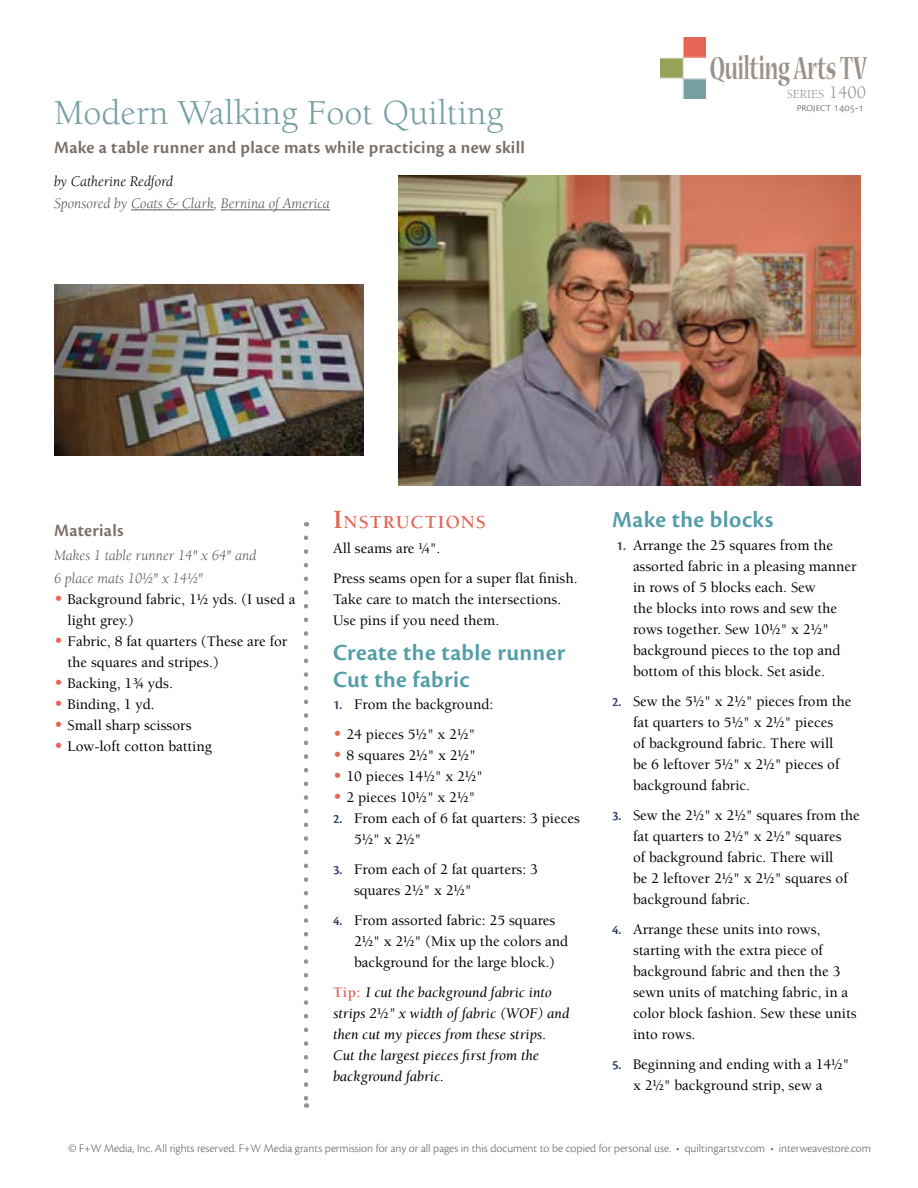
<style>
.page{position:relative;width:918px;height:1188px;background:#fff}
.page>*{position:absolute;margin:0;border:0;box-sizing:border-box;transform-origin:0 0}
.t1{font:36px "Berkeley Std";color:#789fa4}
.t2{font:700 expanded 35.4px "Nueva Std";color:#9a918a;scale:.5 1}
.t3{font:600 24px/27px "Cronos Pro";letter-spacing:.015em;color:#549ca9}
.t4{font:700 18.9px "Berkeley Std";letter-spacing:.055em;color:#e56657}
.t5{font:600 18px "Cronos Pro";letter-spacing:.015em;color:#796e68}
.t6{font:500 15px/21px "Berkeley Std";color:#000}
.t7{font:italic 15px/21px "Berkeley Std";color:#000}
.t8{font:italic 15px/22.5px "Berkeley Std";color:#58595b}
.t9{font:italic 15px "Berkeley Std";color:#000}
.t10{font:12.6px "Berkeley Std";color:#9a918a}
.t11{font:300 12px "Cronos Pro";color:#58595b}
.s1{font-size:18px}
.s2{font-size:18px;color:#e56657}
.s3{font-size:27px}
.s4{font-family:"Cronos Pro";font-weight:600;font-size:13.5px;color:#2f4167}
.s5{font-weight:700;font-style:normal;color:#e56657}
.s6{font-weight:500;font-style:normal}
</style>
<div class="page">
<hr style="left:131px;top:210px;width:83px;height:1px;background:#58595b">
<hr style="left:221px;top:210px;width:109px;height:1px;background:#58595b">
<svg style="left:304px;top:538px;width:4px;height:570px"></svg>
<img style="left:399px;top:176px;width:462px;height:310px">
<img style="left:55px;top:284px;width:309px;height:171px">
<img style="left:661px;top:38px;width:45px;height:60px">
<h1 class="t1" style="left:54px;top:94px;width:451px">Modern Walking Foot Quilting</h1>
<p class="t5" style="left:54px;top:137px;width:472px">Make a table runner and place mats while practicing a new skill</p>
<p class="t9" style="left:54px;top:173px;width:121px">by Catherine Redford</p>
<p class="t8" style="left:54px;top:193px;width:277px">Sponsored by Coats &amp; Clark, Bernina of America</p>
<h2 class="t2" style="left:710px;top:51px;width:316px">Quilting Arts TV</h2>
<p class="t11" style="left:797px;top:100px;width:69px">project 1405-1</p>
<p class="t10" style="left:787px;top:87px;width:81px">SERIES <span class="s1">1400</span></p>
<p class="t5" style="left:54px;top:520px;width:71px">Materials</p>
<p class="t8" style="left:54px;top:544px;width:204px">Makes 1 table runner 14" x 64" and<br>6 place mats 101/2" x 141/2"</p>
<p class="t6" style="left:68px;top:589px;width:229px;text-indent:-14px"><span class="s2">•</span> Background fabric, 11/2 yds. (I used a light grey.)</p>
<p class="t6" style="left:68px;top:631px;width:222px;text-indent:-14px"><span class="s2">•</span> Fabric, 8 fat quarters (These are for the squares and stripes.)</p>
<p class="t6" style="left:54px;top:673px;width:120px"><span class="s2">•</span> Backing, 13/4 yds.</p>
<p class="t6" style="left:54px;top:694px;width:102px"><span class="s2">•</span> Binding, 1 yd.</p>
<p class="t6" style="left:54px;top:715px;width:139px"><span class="s2">•</span> Small sharp scissors</p>
<p class="t6" style="left:54px;top:736px;width:159px"><span class="s2">•</span> Low-loft cotton batting</p>
<p class="t4" style="left:333px;top:512px;width:155px"><span class="s3">I</span>NSTRUCTIONS</p>
<p class="t6" style="left:333px;top:534px;width:246px;line-height:30px">All seams are 1/4".<br>Press seams open for a super flat finish.</p>
<p class="t6" style="left:333px;top:589px;width:230px">Take care to match the intersections.<br>Use pins if you need them.</p>
<h3 class="t3" style="left:333px;top:639px;width:234px">Create the table runner<br>Cut the fabric</h3>
<p class="t6" style="left:333px;top:694px;width:162px"><span class="s4">1.</span> From the background:</p>
<p class="t6" style="left:333px;top:724px;width:144px"><span class="s2">•</span> 24 pieces 51/2" x 21/2"</p>
<p class="t6" style="left:333px;top:745px;width:144px"><span class="s2">•</span> 8 squares 21/2" x 21/2"</p>
<p class="t6" style="left:333px;top:766px;width:151px"><span class="s2">•</span> 10 pieces 141/2" x 21/2"</p>
<p class="t6" style="left:333px;top:787px;width:144px"><span class="s2">•</span> 2 pieces 101/2" x 21/2"</p>
<p class="t6" style="left:354px;top:808px;width:227px;text-indent:-21px"><span class="s4">2.</span> From each of 6 fat quarters: 3 pieces<br>51/2" x 21/2"</p>
<p class="t6" style="left:354px;top:859px;width:185px;text-indent:-21px"><span class="s4">3.</span> From each of 2 fat quarters: 3 squares 21/2" x 21/2"</p>
<p class="t6" style="left:354px;top:910px;width:216px;text-indent:-21px"><span class="s4">4.</span> From assorted fabric: 25 squares<br>21/2" x 21/2" (Mix up the colors and background for the large block.)</p>
<p class="t7" style="left:333px;top:982px;width:238px"><span class="s5">Tip:</span> I cut the background fabric into strips 2<span class="s6">1/2</span>" x width of fabric (WOF) and then cut my pieces from these strips.<br>Cut the largest pieces first from the background fabric.</p>
<h3 class="t3" style="left:612px;top:507px;width:163px">Make the blocks</h3>
<p class="t6" style="left:633px;top:535px;width:225px;text-indent:-16px"><span class="s4">1.</span> Arrange the 25 squares from the assorted fabric in a pleasing manner in rows of 5 blocks each. Sew<br>the blocks into rows and sew the rows together. Sew 101/2" x 21/2" background pieces to the top and bottom of this block. Set aside.</p>
<p class="t6" style="left:633px;top:691px;width:220px;text-indent:-21px"><span class="s4">2.</span> Sew the 51/2" x 21/2" pieces from the fat quarters to 51/2" x 21/2" pieces<br>of background fabric. There will be 6 leftover 51/2" x 21/2" pieces of background fabric.</p>
<p class="t6" style="left:633px;top:805px;width:228px;text-indent:-21px"><span class="s4">3.</span> Sew the 21/2" x 21/2" squares from the fat quarters to 21/2" x 21/2" squares<br>of background fabric. There will<br>be 2 leftover 21/2" x 21/2" squares of background fabric.</p>
<p class="t6" style="left:633px;top:919px;width:225px;text-indent:-21px"><span class="s4">4.</span> Arrange these units into rows, starting with the extra piece of background fabric and then the 3 sewn units of matching fabric, in a color block fashion. Sew these units into rows.</p>
<p class="t6" style="left:612px;top:1054px;width:239px;text-align:center"><span class="s4">5.</span> Beginning and ending with a 141/2" x 21/2" background strip, sew a</p>
<p class="t11" style="left:68px;top:1142px;width:804px">© F+W Media, Inc. All rights reserved. F+W Media grants permission for any or all pages in this document to be copied for personal use. • quiltingartstv.com • interweavestore.com</p>
</div>
